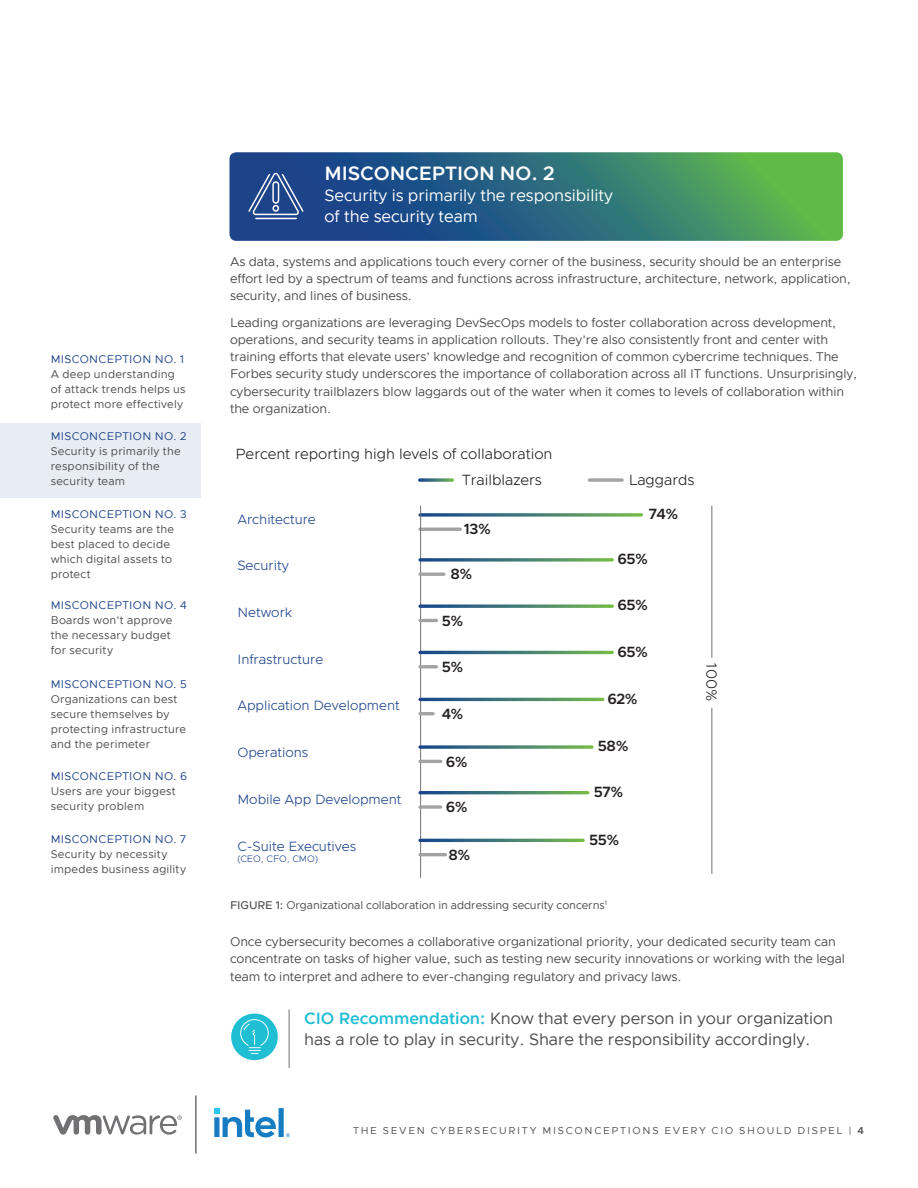
<style>
.page{position:relative;width:918px;height:1188px;background:#fff}
.page>*{position:absolute;margin:0;border:0;box-sizing:border-box;transform-origin:0 0}
.t1{font:600 19.5px "Metropolis";letter-spacing:-.005em;color:#fff}
.t2{font:16.5px/21px "Metropolis";letter-spacing:-.005em;color:#4b4c4d}
.t3{font:16.5px/21px "Metropolis";letter-spacing:-.005em;color:#fff}
.t4{font:300 14.85px "Metropolis";color:#231f20}
.t5{font:600 14.85px "Metropolis";letter-spacing:-.03em;color:#231f20}
.t6{font:300 13.5px "Metropolis";color:#1d4389}
.t7{font:12.75px/17.2px "Metropolis";letter-spacing:-.005em;color:#4b4c4d}
.t8{font:11.25px/15px "Metropolis";letter-spacing:.02em;color:#4b4c4d}
.t9{font:11.25px "Metropolis";letter-spacing:.03em;color:#1d4389}
.t10{font:11.25px "Metropolis";letter-spacing:-.005em;color:#4b4c4d}
.t11{font:10.2px "Metropolis";letter-spacing:.17em;color:#4b4c4d}
.t12{font:300 9.45px "Metropolis";color:#1d4389}
.s1{font-weight:500}
.s2{font-weight:600;color:#20bed3}
.s3{font-weight:600}
</style>
<div class="page">
<div style="left:0;top:423px;width:201px;height:74px;background:#e8ecf3"></div>
<hr style="left:195px;top:1096px;width:2px;height:57px;background:#636265">
<svg style="left:53px;top:1115px;width:129px;height:20px"></svg>
<svg style="left:214px;top:1108px;width:76px;height:29px"></svg>
<svg style="left:230px;top:152px;width:613px;height:89px;background:#347475"></svg>
<svg style="left:420px;top:478px;width:32px;height:4px"></svg>
<svg style="left:589px;top:478px;width:33px;height:4px"></svg>
<svg style="left:421px;top:513px;width:220px;height:4px"></svg>
<hr style="left:420px;top:528px;width:40px;height:3px;background:#a3a3a3">
<hr style="left:420px;top:506px;width:1px;height:371px;background:#707174">
<hr style="left:712px;top:506px;width:1px;height:151px;background:#707174">
<hr style="left:712px;top:708px;width:1px;height:166px;background:#707174">
<svg style="left:420px;top:558px;width:192px;height:4px"></svg>
<svg style="left:420px;top:572px;width:24px;height:4px"></svg>
<svg style="left:420px;top:604px;width:192px;height:4px"></svg>
<hr style="left:420px;top:619px;width:16px;height:3px;background:#a3a3a3">
<hr style="left:420px;top:651px;width:192px;height:3px;background:#fff">
<hr style="left:420px;top:665px;width:16px;height:3px;background:#a3a3a3">
<hr style="left:420px;top:698px;width:183px;height:3px;background:#fff">
<svg style="left:420px;top:712px;width:13px;height:3px"></svg>
<svg style="left:420px;top:745px;width:172px;height:4px"></svg>
<hr style="left:420px;top:760px;width:21px;height:3px;background:#a3a3a3">
<hr style="left:420px;top:791px;width:168px;height:3px;background:#fff">
<svg style="left:420px;top:805px;width:21px;height:4px"></svg>
<hr style="left:420px;top:839px;width:163px;height:3px;background:#fff">
<hr style="left:420px;top:853px;width:25px;height:3px;background:#a3a3a3">
<div style="left:231px;top:1014px;width:47px;height:46px;background:#20bed3;border-radius:50%"></div>
<svg style="left:240px;top:1019px;width:29px;height:35px"></svg>
<hr style="left:289px;top:1009px;width:1px;height:59px;background:#717174">
<hr style="left:255px;top:218px;width:42px;height:1px;background:#fff">
<svg style="left:248px;top:173px;width:56px;height:42px;background:#45649d"></svg>
<p class="t9" style="left:51px;top:353px;width:135px">MISCONCEPTION NO. 1</p>
<p class="t8" style="left:51px;top:367px;width:136px">A deep understanding of attack trends helps us protect more effectively</p>
<p class="t9" style="left:51px;top:429px;width:137px">MISCONCEPTION NO. 2</p>
<p class="t8" style="left:51px;top:443px;width:131px">Security is primarily the responsibility of the security team</p>
<p class="t9" style="left:51px;top:507px;width:137px">MISCONCEPTION NO. 3</p>
<p class="t8" style="left:51px;top:521px;width:125px">Security teams are the best placed to decide which digital assets to protect</p>
<p class="t9" style="left:51px;top:599px;width:137px">MISCONCEPTION NO. 4</p>
<p class="t8" style="left:51px;top:613px;width:123px">Boards won’t approve the necessary budget for security</p>
<p class="t9" style="left:51px;top:677px;width:137px">MISCONCEPTION NO. 5</p>
<p class="t8" style="left:51px;top:692px;width:137px">Organizations can best secure themselves by protecting infrastructure and the perimeter</p>
<p class="t9" style="left:51px;top:769px;width:138px">MISCONCEPTION NO. 6</p>
<p class="t8" style="left:51px;top:784px;width:127px">Users are your biggest security problem</p>
<p class="t9" style="left:51px;top:832px;width:137px">MISCONCEPTION NO. 7</p>
<p class="t8" style="left:51px;top:846px;width:137px">Security by necessity impedes business agility</p>
<h1 class="t1" style="left:325px;top:161px;width:232px">MISCONCEPTION NO. 2</h1>
<p class="t3" style="left:325px;top:184px;width:290px">Security is primarily the responsibility of the security team</p>
<p class="t7" style="left:230px;top:253px;width:622px">As data, systems and applications touch every corner of the business, security should be an enterprise effort led by a spectrum of teams and functions across infrastructure, architecture, network, application, security, and lines of business.</p>
<p class="t7" style="left:230px;top:314px;width:629px">Leading organizations are leveraging DevSecOps models to foster collaboration across development, operations, and security teams in application rollouts. They’re also consistently front and center with training efforts that elevate users’ knowledge and recognition of common cybercrime techniques. The Forbes security study underscores the importance of collaboration across all IT functions. Unsurprisingly, cybersecurity trailblazers blow laggards out of the water when it comes to levels of collaboration within the organization.</p>
<p class="t4" style="left:235px;top:445px;width:319px">Percent reporting high levels of collaboration</p>
<p class="t6" style="left:237px;top:511px;width:80px">Architecture</p>
<p class="t6" style="left:237px;top:557px;width:53px">Security</p>
<p class="t6" style="left:237px;top:604px;width:56px">Network</p>
<p class="t6" style="left:237px;top:651px;width:87px">Infrastructure</p>
<p class="t6" style="left:237px;top:697px;width:164px">Application Development</p>
<p class="t6" style="left:237px;top:744px;width:73px">Operations</p>
<p class="t6" style="left:237px;top:791px;width:166px">Mobile App Development</p>
<p class="t6" style="left:237px;top:838px;width:120px">C-Suite Executives</p>
<p class="t12" style="left:237px;top:853px;width:82px">(CEO, CFO, CMO)</p>
<p class="t4" style="left:462px;top:471px;width:81px">Trailblazers</p>
<p class="t5" style="left:464px;top:520px;width:29px">13%</p>
<p class="t5" style="left:451px;top:565px;width:23px">8%</p>
<p class="t5" style="left:442px;top:611px;width:23px">5%</p>
<p class="t5" style="left:442px;top:657px;width:23px">5%</p>
<p class="t5" style="left:442px;top:704px;width:23px">4%</p>
<p class="t5" style="left:446px;top:752px;width:23px">6%</p>
<p class="t5" style="left:446px;top:798px;width:23px">6%</p>
<p class="t5" style="left:449px;top:845px;width:23px">8%</p>
<p class="t4" style="left:629px;top:471px;width:68px">Laggards</p>
<p class="t5" style="left:649px;top:505px;width:31px">74%</p>
<p class="t5" style="left:618px;top:550px;width:32px">65%</p>
<p class="t5" style="left:618px;top:596px;width:32px">65%</p>
<p class="t5" style="left:618px;top:642px;width:32px">65%</p>
<p class="t5" style="left:607px;top:689px;width:32px">62%</p>
<p class="t4" style="left:721px;top:663px;width:39px;rotate:90deg">100%</p>
<p class="t5" style="left:598px;top:737px;width:32px">58%</p>
<p class="t5" style="left:594px;top:783px;width:31px">57%</p>
<p class="t5" style="left:589px;top:830px;width:32px">55%</p>
<p class="t10" style="left:230px;top:898px;width:379px"><span class="s1">FIGURE 1:</span> Organizational collaboration in addressing security concerns<sup>1</sup></p>
<p class="t7" style="left:230px;top:933px;width:617px">Once cybersecurity becomes a collaborative organizational priority, your dedicated security team can concentrate on tasks of higher value, such as testing new security innovations or working with the legal team to interpret and adhere to ever-changing regulatory and privacy laws.</p>
<p class="t2" style="left:304px;top:1008px;width:530px"><span class="s2">CIO Recommendation:</span> Know that every person in your organization has a role to play in security. Share the responsibility accordingly.</p>
<p class="t11" style="left:353px;top:1124px;width:512px">THE SEVEN CYBERSECURITY MISCONCEPTIONS EVERY CIO SHOULD DISPEL | <span class="s3">4</span></p>
</div>
